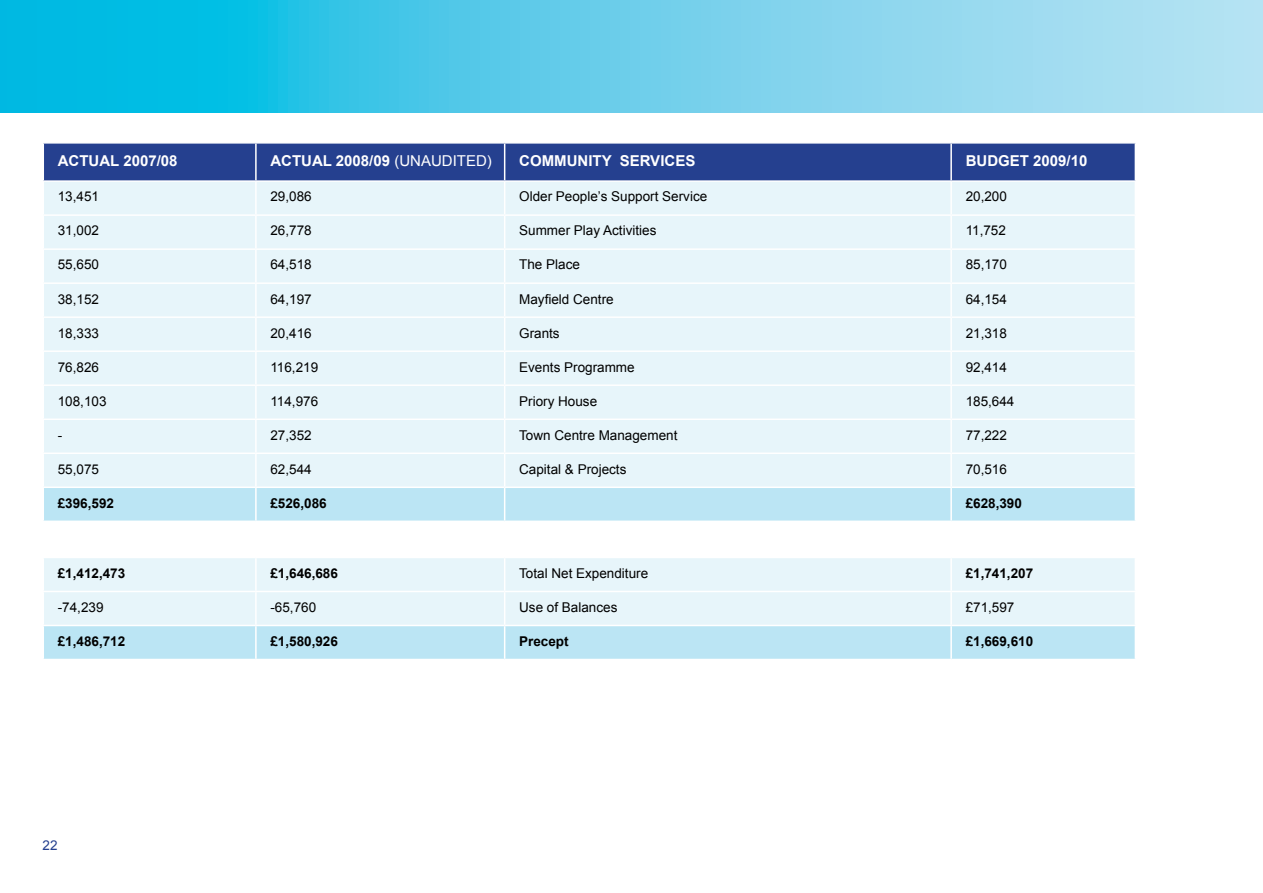
<style>
.page{position:relative;width:1263px;height:893px;background:#fff}
.page>*{position:absolute;margin:0;border:0;box-sizing:border-box;transform-origin:0 0}
.t1{font:700 15px "Arial";color:#fff}
.t2{font:15px "Arial";color:#fff}
.t3{font:13.5px "Arial";color:#000}
.t4{font:700 13.5px "Arial";color:#000}
.t5{font:13.5px "Arial";color:#25408f}
.s1{font-weight:700}
</style>
<div class="page">
<svg style="left:0;top:0;width:1263px;height:113px;background:#5fcdea"></svg>
<div style="left:44px;top:144px;width:1091px;height:36px;background:#25408f"></div>
<div style="left:44px;top:182px;width:1091px;height:304px;background:#e7f5fa"></div>
<div style="left:44px;top:488px;width:1091px;height:33px;background:#bbe5f4"></div>
<hr style="left:255px;top:144px;width:2px;height:36px;background:#fff">
<hr style="left:504px;top:144px;width:1px;height:36px;background:#fff">
<hr style="left:950px;top:144px;width:2px;height:36px;background:#fff">
<hr style="left:255px;top:182px;width:2px;height:32px;background:#fff">
<hr style="left:504px;top:182px;width:1px;height:32px;background:#fff">
<hr style="left:950px;top:182px;width:2px;height:32px;background:#fff">
<hr style="left:43px;top:214px;width:213px;height:2px;background:#fff">
<hr style="left:256px;top:214px;width:249px;height:2px;background:#fff">
<hr style="left:255px;top:216px;width:2px;height:32px;background:#fff">
<hr style="left:505px;top:214px;width:446px;height:2px;background:#fff">
<hr style="left:504px;top:216px;width:1px;height:32px;background:#fff">
<hr style="left:951px;top:214px;width:185px;height:2px;background:#fff">
<hr style="left:950px;top:216px;width:2px;height:32px;background:#fff">
<hr style="left:43px;top:248px;width:213px;height:2px;background:#fff">
<hr style="left:256px;top:248px;width:249px;height:2px;background:#fff">
<hr style="left:255px;top:250px;width:2px;height:32px;background:#fff">
<hr style="left:505px;top:248px;width:446px;height:2px;background:#fff">
<hr style="left:504px;top:250px;width:1px;height:32px;background:#fff">
<hr style="left:951px;top:248px;width:185px;height:2px;background:#fff">
<hr style="left:950px;top:250px;width:2px;height:32px;background:#fff">
<hr style="left:43px;top:282px;width:213px;height:2px;background:#fff">
<hr style="left:256px;top:282px;width:249px;height:2px;background:#fff">
<hr style="left:255px;top:284px;width:2px;height:32px;background:#fff">
<hr style="left:505px;top:282px;width:446px;height:2px;background:#fff">
<hr style="left:504px;top:284px;width:1px;height:32px;background:#fff">
<hr style="left:951px;top:282px;width:185px;height:2px;background:#fff">
<hr style="left:950px;top:284px;width:2px;height:32px;background:#fff">
<hr style="left:43px;top:316px;width:213px;height:2px;background:#fff">
<hr style="left:256px;top:316px;width:249px;height:2px;background:#fff">
<hr style="left:255px;top:318px;width:2px;height:32px;background:#fff">
<hr style="left:505px;top:316px;width:446px;height:2px;background:#fff">
<hr style="left:504px;top:318px;width:1px;height:32px;background:#fff">
<hr style="left:951px;top:316px;width:185px;height:2px;background:#fff">
<hr style="left:950px;top:318px;width:2px;height:32px;background:#fff">
<hr style="left:43px;top:350px;width:213px;height:2px;background:#fff">
<hr style="left:256px;top:350px;width:249px;height:2px;background:#fff">
<hr style="left:255px;top:352px;width:2px;height:32px;background:#fff">
<hr style="left:505px;top:350px;width:446px;height:2px;background:#fff">
<hr style="left:504px;top:352px;width:1px;height:32px;background:#fff">
<hr style="left:951px;top:350px;width:185px;height:2px;background:#fff">
<hr style="left:950px;top:352px;width:2px;height:32px;background:#fff">
<hr style="left:43px;top:384px;width:213px;height:2px;background:#fff">
<hr style="left:256px;top:384px;width:249px;height:2px;background:#fff">
<hr style="left:255px;top:386px;width:2px;height:32px;background:#fff">
<hr style="left:505px;top:384px;width:446px;height:2px;background:#fff">
<hr style="left:504px;top:386px;width:1px;height:32px;background:#fff">
<hr style="left:951px;top:384px;width:185px;height:2px;background:#fff">
<hr style="left:950px;top:386px;width:2px;height:32px;background:#fff">
<hr style="left:43px;top:418px;width:213px;height:2px;background:#fff">
<hr style="left:256px;top:418px;width:249px;height:2px;background:#fff">
<hr style="left:255px;top:420px;width:2px;height:32px;background:#fff">
<hr style="left:505px;top:418px;width:446px;height:2px;background:#fff">
<hr style="left:504px;top:420px;width:1px;height:32px;background:#fff">
<hr style="left:951px;top:418px;width:185px;height:2px;background:#fff">
<hr style="left:950px;top:420px;width:2px;height:32px;background:#fff">
<hr style="left:43px;top:452px;width:213px;height:2px;background:#fff">
<hr style="left:256px;top:452px;width:249px;height:2px;background:#fff">
<hr style="left:255px;top:454px;width:2px;height:32px;background:#fff">
<hr style="left:505px;top:452px;width:446px;height:2px;background:#fff">
<hr style="left:504px;top:454px;width:1px;height:32px;background:#fff">
<hr style="left:951px;top:452px;width:185px;height:2px;background:#fff">
<hr style="left:950px;top:454px;width:2px;height:32px;background:#fff">
<hr style="left:255px;top:488px;width:2px;height:33px;background:#fff">
<hr style="left:504px;top:488px;width:1px;height:33px;background:#fff">
<hr style="left:950px;top:488px;width:2px;height:33px;background:#fff">
<div style="left:44px;top:558px;width:1091px;height:67px;background:#e7f5fa"></div>
<div style="left:44px;top:626px;width:1091px;height:33px;background:#bbe5f4"></div>
<hr style="left:255px;top:558px;width:2px;height:33px;background:#fff">
<hr style="left:504px;top:558px;width:1px;height:33px;background:#fff">
<hr style="left:950px;top:558px;width:2px;height:33px;background:#fff">
<hr style="left:43px;top:591px;width:213px;height:1px;background:#fff">
<hr style="left:256px;top:591px;width:249px;height:1px;background:#fff">
<hr style="left:255px;top:592px;width:2px;height:33px;background:#fff">
<hr style="left:505px;top:591px;width:446px;height:1px;background:#fff">
<hr style="left:504px;top:592px;width:1px;height:33px;background:#fff">
<hr style="left:951px;top:591px;width:185px;height:1px;background:#fff">
<hr style="left:950px;top:592px;width:2px;height:33px;background:#fff">
<hr style="left:255px;top:626px;width:2px;height:33px;background:#fff">
<hr style="left:504px;top:626px;width:1px;height:33px;background:#fff">
<hr style="left:950px;top:626px;width:2px;height:33px;background:#fff">
<p class="t1" style="left:58px;top:151px;width:22px">ACTUAL</p>
<p class="t1" style="left:123px;top:151px;width:56px">2007/08</p>
<p class="t1" style="left:270px;top:151px;width:22px">ACTUAL</p>
<p class="t2" style="left:336px;top:151px;width:85px"><span class="s1">2008/09</span> (Unaudited</p>
<p class="t2" style="left:487px;top:151px;width:6px">)</p>
<p class="t1" style="left:519px;top:151px;width:22px">COMMUNITY</p>
<p class="t1" style="left:620px;top:151px;width:21px">SERVICES</p>
<p class="t1" style="left:966px;top:151px;width:123px">BUDGET 2009/10</p>
<p class="t3" style="left:58px;top:188px;width:43px">13,451</p>
<p class="t3" style="left:270px;top:188px;width:43px">29,086</p>
<p class="t3" style="left:519px;top:188px;width:190px">Older People’s Support Service</p>
<p class="t3" style="left:966px;top:188px;width:43px">20,200</p>
<p class="t3" style="left:58px;top:222px;width:43px">31,002</p>
<p class="t3" style="left:270px;top:222px;width:43px">26,778</p>
<p class="t3" style="left:519px;top:222px;width:139px">Summer Play Activities</p>
<p class="t3" style="left:966px;top:222px;width:42px">11,752</p>
<p class="t3" style="left:58px;top:256px;width:43px">55,650</p>
<p class="t3" style="left:270px;top:256px;width:43px">64,518</p>
<p class="t3" style="left:519px;top:256px;width:62px">The Place</p>
<p class="t3" style="left:966px;top:256px;width:43px">85,170</p>
<p class="t3" style="left:58px;top:290px;width:43px">38,152</p>
<p class="t3" style="left:270px;top:290px;width:43px">64,197</p>
<p class="t3" style="left:519px;top:290px;width:96px">Mayfield Centre</p>
<p class="t3" style="left:966px;top:290px;width:43px">64,154</p>
<p class="t3" style="left:58px;top:324px;width:43px">18,333</p>
<p class="t3" style="left:270px;top:324px;width:43px">20,416</p>
<p class="t3" style="left:519px;top:324px;width:42px">Grants</p>
<p class="t3" style="left:966px;top:324px;width:43px">21,318</p>
<p class="t3" style="left:58px;top:358px;width:43px">76,826</p>
<p class="t3" style="left:270px;top:358px;width:49px">116,219</p>
<p class="t3" style="left:519px;top:358px;width:117px">Events Programme</p>
<p class="t3" style="left:966px;top:358px;width:43px">92,414</p>
<p class="t3" style="left:58px;top:392px;width:50px">108,103</p>
<p class="t3" style="left:270px;top:392px;width:49px">114,976</p>
<p class="t3" style="left:519px;top:392px;width:80px">Priory House</p>
<p class="t3" style="left:966px;top:392px;width:50px">185,644</p>
<p class="t3" style="left:58px;top:426px;width:6px">-</p>
<p class="t3" style="left:270px;top:426px;width:43px">27,352</p>
<p class="t3" style="left:519px;top:426px;width:160px">Town Centre Management</p>
<p class="t3" style="left:966px;top:426px;width:43px">77,222</p>
<p class="t3" style="left:58px;top:460px;width:43px">55,075</p>
<p class="t3" style="left:270px;top:460px;width:43px">62,544</p>
<p class="t3" style="left:519px;top:460px;width:109px">Capital &amp; Projects</p>
<p class="t3" style="left:966px;top:460px;width:43px">70,516</p>
<p class="t4" style="left:58px;top:494px;width:58px">£396,592</p>
<p class="t4" style="left:270px;top:494px;width:58px">£526,086</p>
<p class="t4" style="left:966px;top:494px;width:58px">£628,390</p>
<p class="t4" style="left:58px;top:564px;width:69px">£1,412,473</p>
<p class="t4" style="left:270px;top:564px;width:69px">£1,646,686</p>
<p class="t3" style="left:519px;top:564px;width:131px">Total Net Expenditure</p>
<p class="t4" style="left:966px;top:564px;width:69px">£1,741,207</p>
<p class="t3" style="left:58px;top:598px;width:47px">-74,239</p>
<p class="t3" style="left:270px;top:598px;width:47px">-65,760</p>
<p class="t3" style="left:519px;top:598px;width:100px">Use of Balances</p>
<p class="t3" style="left:966px;top:598px;width:50px">£71,597</p>
<p class="t4" style="left:58px;top:632px;width:69px">£1,486,712</p>
<p class="t4" style="left:270px;top:632px;width:69px">£1,580,926</p>
<p class="t4" style="left:519px;top:632px;width:51px">PRECEPT</p>
<p class="t4" style="left:966px;top:632px;width:69px">£1,669,610</p>
<p class="t5" style="left:43px;top:836px;width:17px">22</p>
</div>
